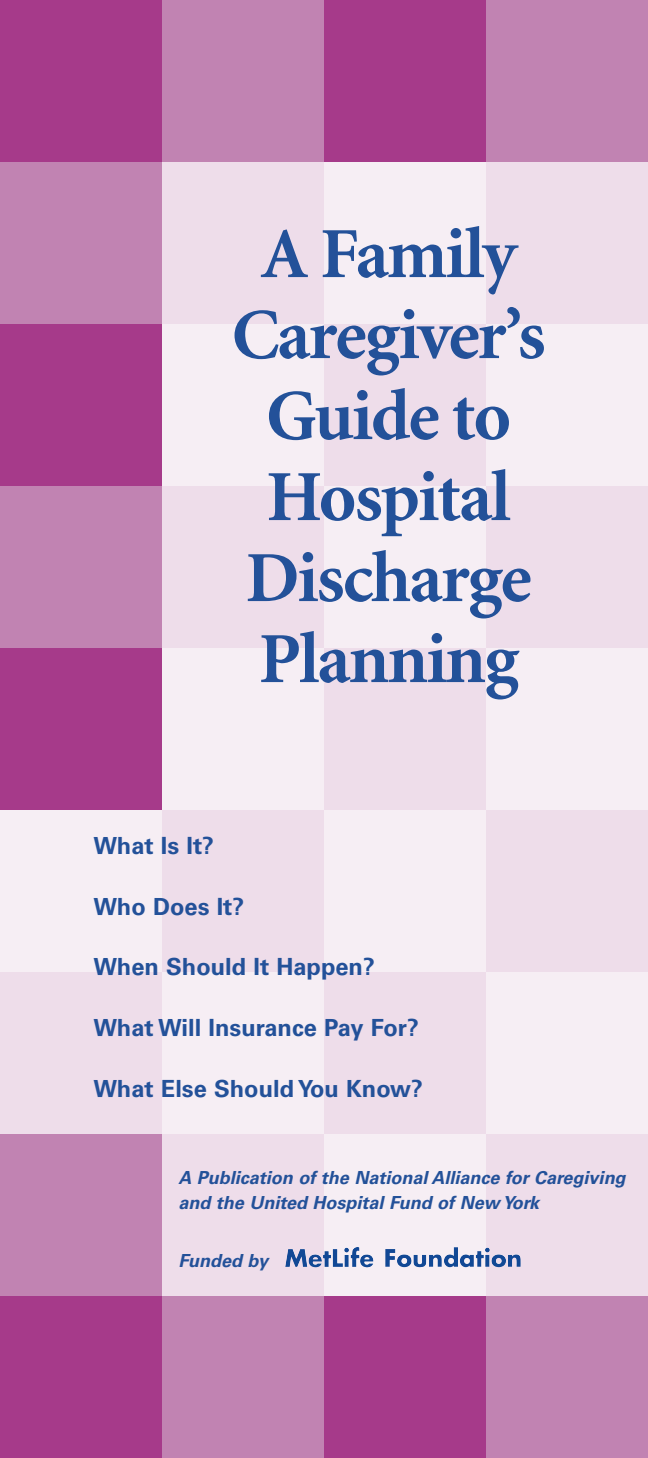
<style>
.page{position:relative;width:648px;height:1458px;background:#fff}
.page>*{position:absolute;margin:0;border:0;box-sizing:border-box;transform-origin:0 0}
.t1{font:700 72px/81px "Minion";letter-spacing:-.025em;color:#235199;text-align:center}
.t2{font:700 23.62px "Univers";color:#235199}
.t3{font:italic 700 18px/24.8px "Univers";color:#235199}
</style>
<div class="page">
<div style="left:0;top:0;width:162px;height:162px;background:#a63a8a"></div>
<div style="left:162px;top:0;width:162px;height:162px;background:#c183b2"></div>
<div style="left:324px;top:0;width:162px;height:162px;background:#a63a8a"></div>
<div style="left:486px;top:0;width:162px;height:162px;background:#c183b2"></div>
<div style="left:0;top:162px;width:162px;height:162px;background:#c183b2"></div>
<div style="left:162px;top:162px;width:162px;height:162px;background:#eeddea"></div>
<div style="left:324px;top:162px;width:162px;height:162px;background:#f6eef4"></div>
<div style="left:486px;top:162px;width:162px;height:162px;background:#eeddea"></div>
<div style="left:0;top:324px;width:162px;height:162px;background:#a63a8a"></div>
<div style="left:162px;top:324px;width:162px;height:162px;background:#f6eef4"></div>
<div style="left:324px;top:324px;width:162px;height:162px;background:#eeddea"></div>
<div style="left:486px;top:324px;width:162px;height:162px;background:#f6eef4"></div>
<div style="left:0;top:486px;width:162px;height:162px;background:#c183b2"></div>
<div style="left:162px;top:486px;width:163px;height:162px;background:#eeddea"></div>
<div style="left:324px;top:486px;width:162px;height:162px;background:#f6eef4"></div>
<div style="left:486px;top:486px;width:162px;height:162px;background:#eeddea"></div>
<div style="left:0;top:648px;width:162px;height:162px;background:#a63a8a"></div>
<div style="left:162px;top:648px;width:162px;height:162px;background:#f6eef4"></div>
<div style="left:324px;top:648px;width:162px;height:162px;background:#eeddea"></div>
<div style="left:486px;top:648px;width:162px;height:162px;background:#f6eef4"></div>
<div style="left:0;top:810px;width:162px;height:162px;background:#f6eef4"></div>
<div style="left:162px;top:810px;width:162px;height:162px;background:#eeddea"></div>
<div style="left:324px;top:810px;width:162px;height:162px;background:#f6eef4"></div>
<div style="left:486px;top:810px;width:162px;height:162px;background:#eeddea"></div>
<div style="left:0;top:972px;width:162px;height:162px;background:#eeddea"></div>
<div style="left:162px;top:972px;width:162px;height:162px;background:#f6eef4"></div>
<div style="left:324px;top:972px;width:162px;height:162px;background:#eeddea"></div>
<div style="left:486px;top:972px;width:162px;height:162px;background:#f6eef4"></div>
<div style="left:0;top:1296px;width:162px;height:162px;background:#a63a8a"></div>
<div style="left:162px;top:1296px;width:162px;height:162px;background:#c183b2"></div>
<div style="left:324px;top:1296px;width:162px;height:162px;background:#a63a8a"></div>
<div style="left:486px;top:1296px;width:162px;height:162px;background:#c183b2"></div>
<div style="left:0;top:1134px;width:162px;height:162px;background:#c183b2"></div>
<div style="left:162px;top:1134px;width:162px;height:162px;background:#eeddea"></div>
<div style="left:324px;top:1134px;width:162px;height:162px;background:#f6eef4"></div>
<div style="left:486px;top:1134px;width:162px;height:162px;background:#eeddea"></div>
<img style="left:491px;top:1254px;width:30px;height:13px">
<h1 class="t1" style="left:232px;top:220px;width:315px">A Family<br>Caregiver’s<br>Guide to<br>Hospital<br>Discharge<br>Planning</h1>
<h2 class="t2" style="left:93px;top:837px;width:122px">What Is It?</h2>
<h2 class="t2" style="left:93px;top:898px;width:152px">Who Does It?</h2>
<h2 class="t2" style="left:93px;top:958px;width:283px">When Should It Happen?</h2>
<h2 class="t2" style="left:93px;top:1019px;width:327px">What Will Insurance Pay For?</h2>
<h2 class="t2" style="left:93px;top:1080px;width:331px">What Else Should You Know?</h2>
<p class="t3" style="left:178px;top:1167px;width:449px">A Publication of the National Alliance for Caregiving and the United Hospital Fund of New York</p>
<p class="t3" style="left:178px;top:1250px;width:91px">Funded by</p>
</div>
